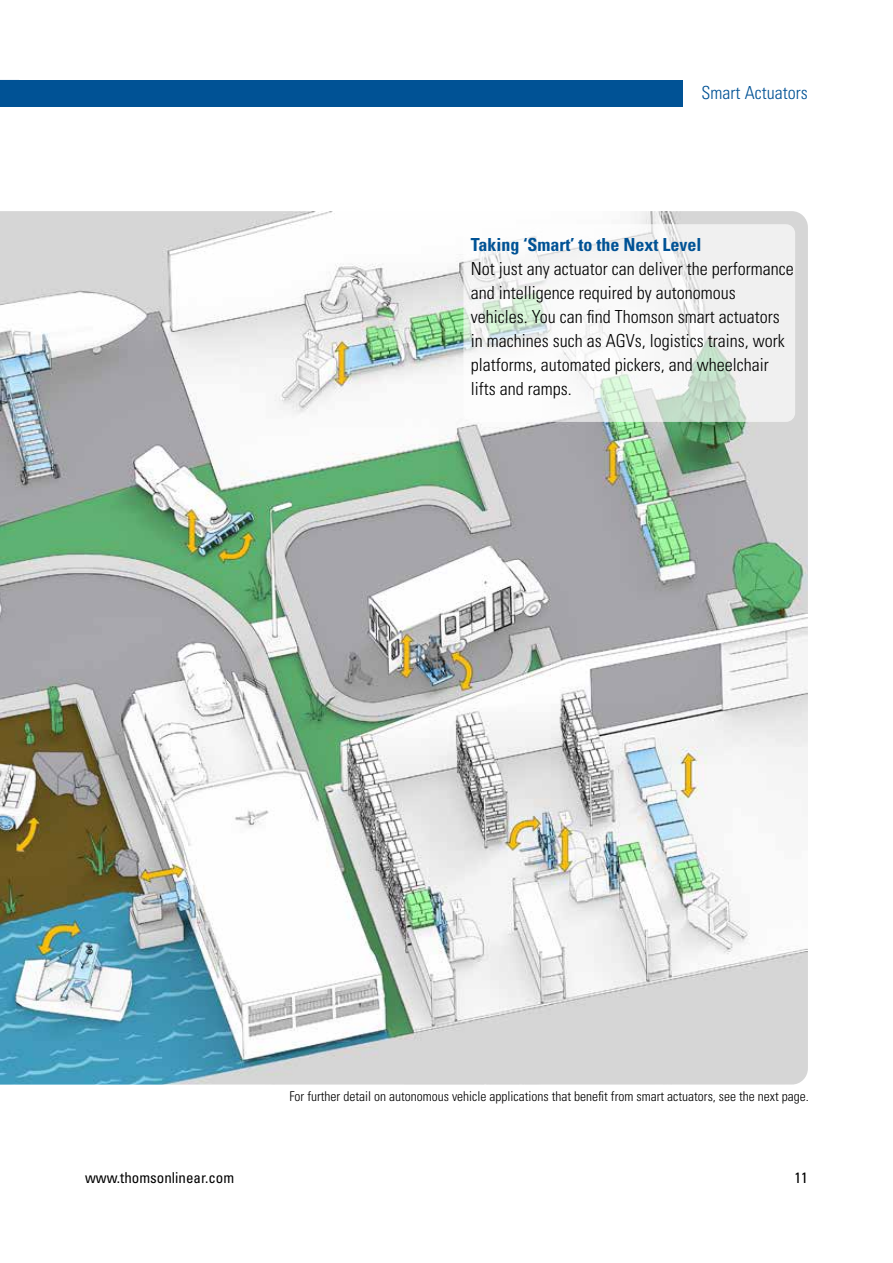
<style>
.page{position:relative;width:893px;height:1263px;background:#fff}
.page>*{position:absolute;margin:0;border:0;box-sizing:border-box;transform-origin:0 0}
.t1{font:300 condensed 18px/24px "Univers LT Std";color:#000}
.t2{font:700 condensed 18px "Univers LT Std";color:#005295}
.t3{font:300 condensed 18px "Univers LT Std";color:#005295}
.t4{font:condensed 15px "Univers LT Std";color:#000}
.t5{font:300 condensed 13.5px "Univers LT Std";color:#000}
</style>
<div class="page">
<div style="left:0;top:80px;width:682px;height:27px;background:#005295"></div>
<img style="left:0;top:211px;width:808px;height:873px">
<svg style="left:464px;top:225px;width:330px;height:196px;fill:#f3f4f4"></svg>
<div style="left:463px;top:224px;width:332px;height:198px;border:2px solid #fff;border-radius:9px"></div>
<p class="t3" style="left:701px;top:82px;width:108px">Smart Actuators</p>
<p class="t2" style="left:471px;top:234px;width:232px">Taking ‘Smart’ to the Next Level</p>
<p class="t1" style="left:471px;top:257px;width:324px">Not just any actuator can deliver the performance and intelligence required by autonomous vehicles. You can find Thomson smart actuators in machines such as AGVs, logistics trains, work platforms, automated pickers, and wheelchair lifts and ramps.</p>
<p class="t5" style="left:289px;top:1088px;width:521px">For further detail on autonomous vehicle applications that benefit from smart actuators, see the next page.</p>
<p class="t4" style="left:85px;top:1168px;width:151px">www.thomsonlinear.com</p>
<p class="t4" style="left:795px;top:1168px;width:15px">11</p>
</div>
